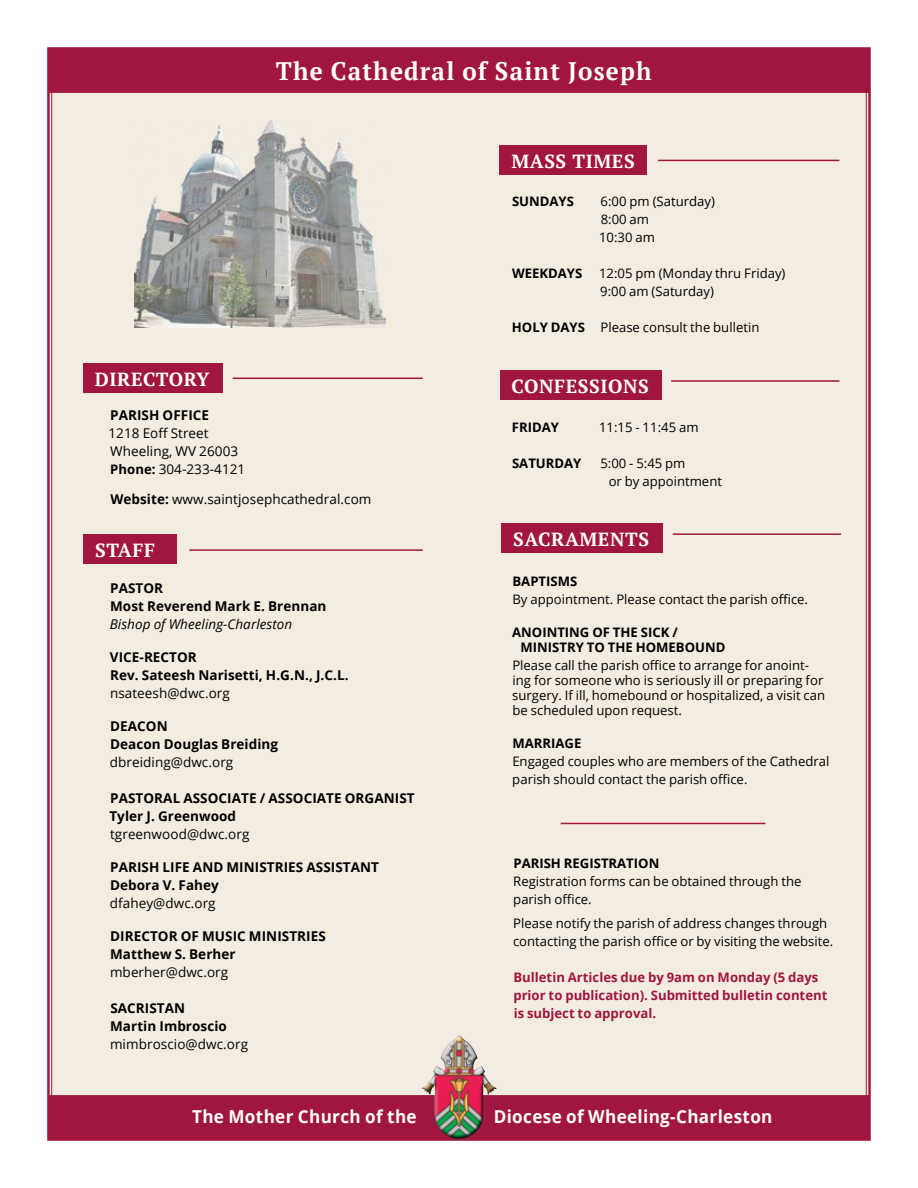
<style>
.page{position:relative;width:918px;height:1188px;background:#fff}
.page>*{position:absolute;margin:0;border:0;box-sizing:border-box;transform-origin:0 0}
.t1{font:700 25.2px "PT Serif";letter-spacing:.05em;color:#fff;scale:.96 1}
.t2{font:700 18.9px "PT Serif";letter-spacing:.03em;color:#fff}
.t3{font:700 17.85px "Open Sans";letter-spacing:.02em;color:#fff;scale:.96 1}
.t4{font:700 13.5px/18px "Open Sans";letter-spacing:.005em;color:#000}
.t5{font:13.5px/18px "Open Sans";letter-spacing:.005em;color:#000}
.t6{font:italic 13.5px "Open Sans";letter-spacing:.005em;color:#000}
.t7{font:13.2px/18px "Open Sans";color:#000}
.t8{font:700 13.2px/15px "Open Sans";color:#000}
.t9{font:700 13.2px/18px "Open Sans";color:#a0163e}
.s1{font-weight:700;font-size:13.2px}
.s2{font-weight:700}
</style>
<div class="page">
<div style="left:47px;top:47px;width:824px;height:1094px;background:#f3ece1"></div>
<div style="left:47px;top:1095px;width:824px;height:46px;background:#a0163e;border:2px solid #a0163e"></div>
<div style="left:421px;top:1036px;width:76px;height:92px;background:#fff;opacity:.75"></div>
<div style="left:421px;top:1044px;width:76px;height:94px;background:#000;opacity:.75"></div>
<div style="left:47px;top:47px;width:824px;height:46px;background:#a0163e;border:2px solid #a0163e"></div>
<div style="left:500px;top:145px;width:147px;height:29px;background:#a0163e"></div>
<hr style="left:658px;top:160px;width:181px;height:1px;background:#a0163e">
<div style="left:500px;top:370px;width:161px;height:30px;background:#a0163e"></div>
<hr style="left:671px;top:380px;width:168px;height:2px;background:#a0163e">
<div style="left:501px;top:523px;width:162px;height:30px;background:#a0163e"></div>
<hr style="left:673px;top:533px;width:168px;height:2px;background:#a0163e">
<hr style="left:561px;top:823px;width:204px;height:1px;background:#a0163e">
<hr style="left:51px;top:91px;width:1px;height:1005px;background:#a0163e">
<hr style="left:47px;top:91px;width:3px;height:1005px;background:#a0163e">
<hr style="left:866px;top:92px;width:1px;height:1004px;background:#a0163e">
<hr style="left:868px;top:92px;width:3px;height:1004px;background:#a0163e">
<div style="left:83px;top:363px;width:139px;height:29px;background:#a0163e"></div>
<hr style="left:233px;top:378px;width:190px;height:1px;background:#a0163e">
<div style="left:83px;top:535px;width:94px;height:29px;background:#a0163e"></div>
<hr style="left:189px;top:549px;width:234px;height:2px;background:#a0163e">
<img style="left:135px;top:121px;width:251px;height:206px">
<h1 class="t1" style="left:276px;top:54px;width:393px">The Cathedral of Saint Joseph</h1>
<h2 class="t2" style="left:512px;top:149px;width:125px">MASS TIMES</h2>
<h2 class="t2" style="left:95px;top:367px;width:116px">DIRECTORY</h2>
<p class="t4" style="left:110px;top:406px;width:100px">PARISH OFFICE</p>
<p class="t5" style="left:108px;top:424px;width:138px">1218 Eoff Street<br>Wheeling, WV 26003<br><span class="s1">Phone:</span> 304-233-4121</p>
<p class="t5" style="left:110px;top:490px;width:263px"><span class="s2">Website:</span> www.saintjosephcathedral.com</p>
<h2 class="t2" style="left:95px;top:538px;width:61px">STAFF</h2>
<p class="t4" style="left:110px;top:579px;width:218px">PASTOR<br>Most Reverend Mark E. Brennan</p>
<p class="t6" style="left:110px;top:615px;width:184px">Bishop of Wheeling-Charleston</p>
<p class="t4" style="left:110px;top:648px;width:240px">VICE-RECTOR<br>Rev. Sateesh Narisetti, H.G.N., J.C.L.</p>
<p class="t5" style="left:110px;top:684px;width:121px">nsateesh@dwc.org</p>
<p class="t4" style="left:110px;top:717px;width:170px">DEACON<br>Deacon Douglas Breiding</p>
<p class="t5" style="left:110px;top:753px;width:125px">dbreiding@dwc.org</p>
<p class="t4" style="left:109px;top:789px;width:307px">PASTORAL ASSOCIATE / ASSOCIATE ORGANIST<br>Tyler J. Greenwood</p>
<p class="t5" style="left:110px;top:825px;width:141px">tgreenwood@dwc.org</p>
<p class="t4" style="left:110px;top:858px;width:270px">PARISH LIFE AND MINISTRIES ASSISTANT<br>Debora V. Fahey</p>
<p class="t5" style="left:110px;top:894px;width:107px">dfahey@dwc.org</p>
<p class="t4" style="left:110px;top:927px;width:217px">DIRECTOR OF MUSIC MINISTRIES<br>Matthew S. Berher</p>
<p class="t5" style="left:110px;top:963px;width:120px">mberher@dwc.org</p>
<p class="t4" style="left:110px;top:999px;width:118px">SACRISTAN<br>Martin Imbroscio</p>
<p class="t5" style="left:110px;top:1035px;width:140px">mimbroscio@dwc.org</p>
<p class="t8" style="left:512px;top:193px;width:64px">SUNDAYS</p>
<p class="t8" style="left:512px;top:265px;width:72px">WEEKDAYS</p>
<p class="t8" style="left:512px;top:319px;width:75px">HOLY DAYS</p>
<p class="t7" style="left:599px;top:191px;width:117px">6:00 pm (Saturday)<br>8:00 am<br>10:30 am</p>
<p class="t7" style="left:599px;top:263px;width:188px">12:05 pm (Monday thru Friday)<br>9:00 am (Saturday)</p>
<p class="t7" style="left:601px;top:317px;width:160px">Please consult the bulletin</p>
<h2 class="t2" style="left:512px;top:374px;width:139px">CONFESSIONS</h2>
<p class="t8" style="left:512px;top:419px;width:49px">FRIDAY</p>
<p class="t8" style="left:512px;top:455px;width:71px">SATURDAY</p>
<p class="t7" style="left:599px;top:418px;width:101px">11:15 - 11:45 am</p>
<p class="t7" style="left:609px;top:454px;width:115px;text-indent:-8px">5:00 - 5:45 pm<br>or by appointment</p>
<h2 class="t2" style="left:513px;top:527px;width:137px">SACRAMENTS</h2>
<p class="t8" style="left:512px;top:573px;width:66px">BAPTISMS</p>
<p class="t7" style="left:512px;top:590px;width:297px">By appointment. Please contact the parish office.</p>
<p class="t8" style="left:521px;top:624px;width:206px;text-indent:-8px">ANOINTING OF THE SICK /<br>MINISTRY TO THE HOMEBOUND</p>
<p class="t7" style="left:512px;top:657px;width:315px;line-height:15px">Please call the parish office to arrange for anoint&shy;ing for someone who is seriously ill or preparing for surgery. If ill, homebound or hospitalized, a visit can be scheduled upon request.</p>
<p class="t8" style="left:512px;top:735px;width:71px">MARRIAGE</p>
<p class="t7" style="left:512px;top:752px;width:319px">Engaged couples who are members of the Cathedral parish should contact the parish office.</p>
<p class="t8" style="left:513px;top:855px;width:147px">PARISH REGISTRATION</p>
<p class="t7" style="left:513px;top:871px;width:290px">Registration forms can be obtained through the parish office.</p>
<p class="t7" style="left:513px;top:913px;width:322px">Please notify the parish of address changes through contacting the parish office or by visiting the website.</p>
<p class="t9" style="left:513px;top:967px;width:316px">Bulletin Articles due by 9am on Monday (5 days prior to publication). Submitted bulletin content is subject to approval.</p>
<h3 class="t3" style="left:192px;top:1104px;width:235px">The Mother Church of the</h3>
<h3 class="t3" style="left:494px;top:1104px;width:292px">Diocese of Wheeling-Charleston</h3>
</div>
